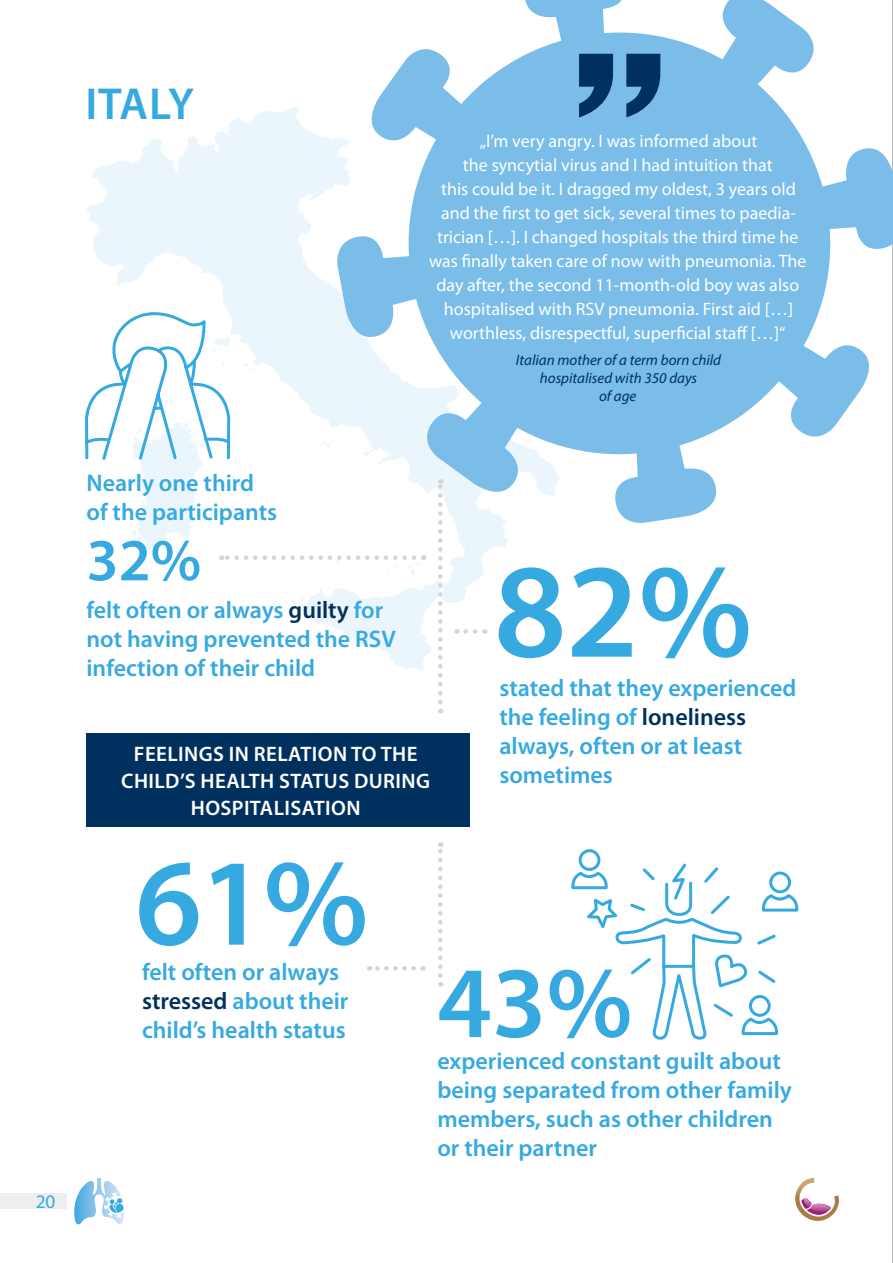
<style>
.page{position:relative;width:893px;height:1263px;background:#fff}
.page>*{position:absolute;margin:0;border:0;box-sizing:border-box;transform-origin:0 0}
.t1{font:600 135px "Myriad Pro";color:#36a9e1}
.t2{font:600 124.5px "Myriad Pro";color:#36a9e1}
.t3{font:600 102px "Myriad Pro";color:#36a9e1}
.t4{font:600 60px "Myriad Pro";color:#36a9e1}
.t5{font:600 45px "Myriad Pro";letter-spacing:-.015em;color:#36a9e1}
.t6{font:600 24px/29.1px "Myriad Pro";color:#36a9e1}
.t7{font:600 21px/27px "Myriad Pro";letter-spacing:.02em;color:#fff;text-align:center}
.t8{font:19.2px "Myriad Pro";color:#36a9e1}
.t9{font:18px/24px "Myriad Pro";color:#fff;text-align:center}
.t10{font:italic 15px/18px "Myriad Pro";color:#00305d;text-align:center}
.s1{color:#00305d}
</style>
<div class="page">
<hr style="left:892px;top:0;width:1px;height:1263px;background:#757574">
<div style="left:0;top:1193px;width:67px;height:16px;background:#eee"></div>
<svg style="left:795px;top:1178px;width:44px;height:43px"></svg>
<img style="left:795px;top:1178px;width:19px;height:19px">
<svg style="left:74px;top:1178px;width:50px;height:46px"></svg>
<svg style="left:86px;top:107px;width:473px;height:627px"></svg>
<svg style="left:361px;top:79px;width:31px;height:71px"></svg>
<svg style="left:722px;top:0;width:64px;height:16px"></svg>
<svg style="left:847px;top:345px;width:22px;height:64px"></svg>
<svg style="left:615px;top:470px;width:102px;height:53px"></svg>
<svg style="left:847px;top:144px;width:46px;height:109px"></svg>
<svg style="left:334px;top:232px;width:58px;height:109px"></svg>
<svg style="left:392px;top:16px;width:455px;height:454px;fill:#7abde9"></svg>
<svg style="left:521px;top:0;width:139px;height:117px"></svg>
<svg style="left:438px;top:842px;width:5px;height:133px"></svg>
<svg style="left:369px;top:966px;width:45px;height:4px"></svg>
<div style="left:86px;top:734px;width:384px;height:93px;background:#00305d"></div>
<svg style="left:571px;top:849px;width:228px;height:191px"></svg>
<svg style="left:85px;top:107px;width:147px;height:355px"></svg>
<svg style="left:221px;top:396px;width:307px;height:306px"></svg>
<p class="t8" style="left:36px;top:1189px;width:21px">20</p>
<h3 class="t5" style="left:85px;top:75px;width:110px">ITALY</h3>
<h3 class="t6" style="left:86px;top:467px;width:192px">Nearly one third of the participants</h3>
<h3 class="t4" style="left:86px;top:522px;width:116px">32%</h3>
<h3 class="t6" style="left:86px;top:595px;width:311px">felt often or always <span class="s1">guilty</span> for not having prevented the RSV infection of their child</h3>
<p class="t9" style="left:429px;top:129px;width:379px">„I’m very angry. I was informed about<br>the syncytial virus and I had intuition that<br>this could be it. I dragged my oldest, 3 years old and the first to get sick, several times to paedia&shy;trician […]. I changed hospitals the third time he was finally taken care of now with pneumonia. The day after, the second 11-month-old boy was also hospitalised with RSV pneumonia. First aid […] worthless, disrespectful, superficial staff […]“</p>
<p class="t10" style="left:516px;top:351px;width:207px">Italian mother of a term born child hospitalised with 350 days<br>of age</p>
<h1 class="t1" style="left:494px;top:525px;width:260px">82%</h1>
<p class="t7" style="left:121px;top:740px;width:310px">FEELINGS IN RELATION TO THE<br>CHILD’S HEALTH STATUS DURING<br>HOSPITALISATION</p>
<h3 class="t6" style="left:499px;top:673px;width:299px">stated that they experienced the feeling of <span class="s1">loneliness </span>always, often or at least sometimes</h3>
<h2 class="t2" style="left:135px;top:824px;width:235px">61%</h2>
<h3 class="t6" style="left:142px;top:956px;width:208px">felt often or always <span class="s1">stressed</span> about their child’s health status</h3>
<h3 class="t3" style="left:437px;top:938px;width:197px">43%</h3>
<h3 class="t6" style="left:437px;top:1046px;width:356px">experienced constant guilt about being separated from other family members, such as other children or their partner</h3>
</div>
